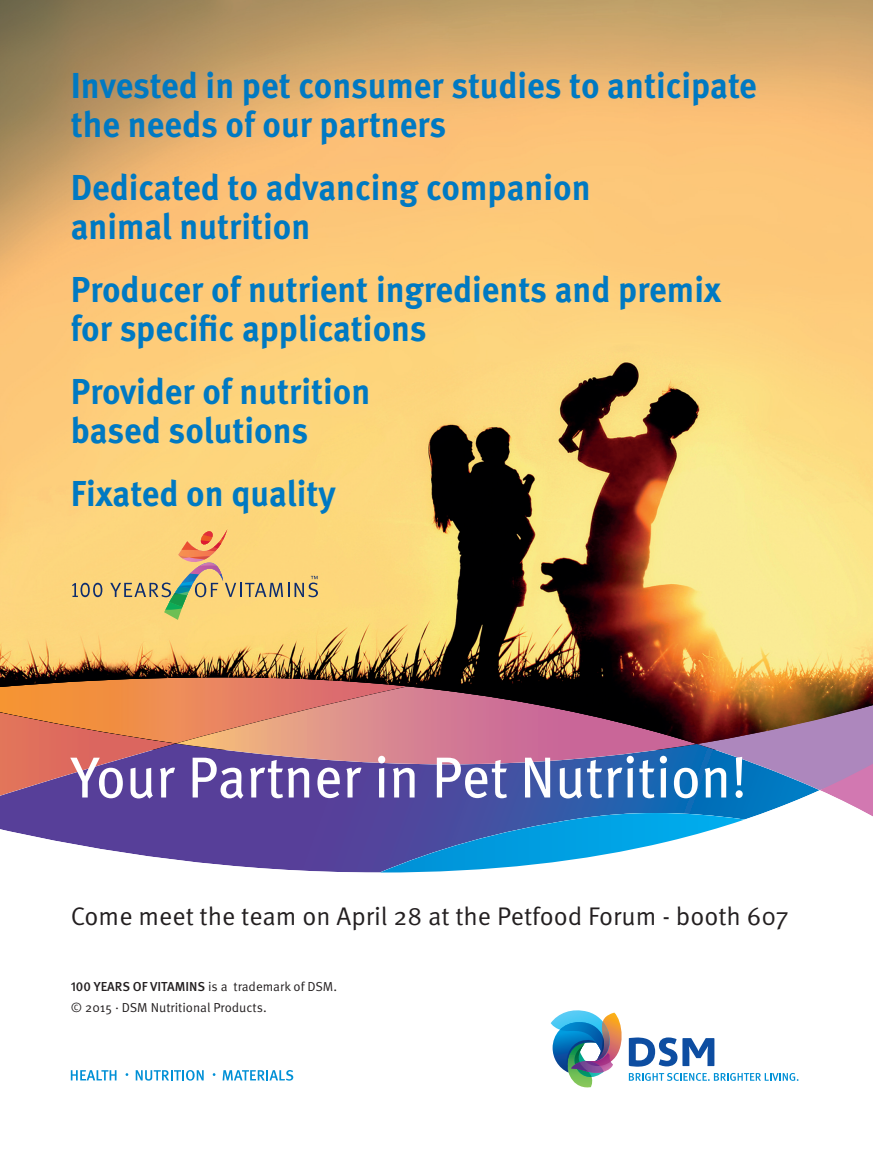
<style>
.page{position:relative;width:873px;height:1154px;background:#fff}
.page>*{position:absolute;margin:0;border:0;box-sizing:border-box;transform-origin:0 0}
.t1{font:57.75px "Meta Pro";color:#fff;scale:.95 1}
.t2{font:700 36px/39px "Meta Pro";color:#0079c2;scale:.95 1}
.t3{font:25.5px "Meta Pro";color:#231f20}
.t4{font:13.05px/21.6px "Meta Pro";color:#231f20}
.s1{font-weight:500}
</style>
<div class="page">
<img style="left:0;top:0;width:873px;height:703px">
<svg style="left:551px;top:1010px;width:247px;height:77px"></svg>
<svg style="left:408px;top:677px;width:411px;height:26px;background:#64351e"></svg>
<svg style="left:0;top:743px;width:380px;height:129px;background:#765fa6"></svg>
<svg style="left:0;top:743px;width:176px;height:56px;background:#96557d"></svg>
<svg style="left:380px;top:703px;width:493px;height:169px"></svg>
<img style="left:0;top:677px;width:408px;height:66px">
<img style="left:0;top:710px;width:176px;height:33px">
<svg style="left:71px;top:1070px;width:46px;height:10px"></svg>
<svg style="left:136px;top:1070px;width:68px;height:10px"></svg>
<svg style="left:223px;top:1070px;width:70px;height:10px"></svg>
<svg style="left:72px;top:583px;width:30px;height:14px"></svg>
<svg style="left:110px;top:529px;width:179px;height:91px;background:#eac779"></svg>
<svg style="left:295px;top:576px;width:23px;height:21px"></svg>
<p class="t2" style="left:71px;top:69px;width:724px">Invested in pet consumer studies to anticipate the needs of our partners</p>
<p class="t2" style="left:71px;top:171px;width:549px">Dedicated to advancing companion animal nutrition</p>
<p class="t2" style="left:71px;top:273px;width:686px">Producer of nutrient ingredients and premix for specific applications</p>
<p class="t2" style="left:71px;top:375px;width:317px">Provider of nutrition based solutions</p>
<p class="t2" style="left:71px;top:477px;width:280px">Fixated on quality</p>
<h1 class="t1" style="left:71px;top:757px;width:713px">Your Partner in Pet Nutrition!</h1>
<p class="t3" style="left:71px;top:908px;width:719px">Come meet the team on April 28 at the Petfood Forum - booth 607</p>
<p class="t4" style="left:71px;top:976px;width:268px"><span class="s1">100 YEARS OF VITAMINS</span> is a trademark of DSM. © 2015 · DSM Nutritional Products.</p>
</div>
